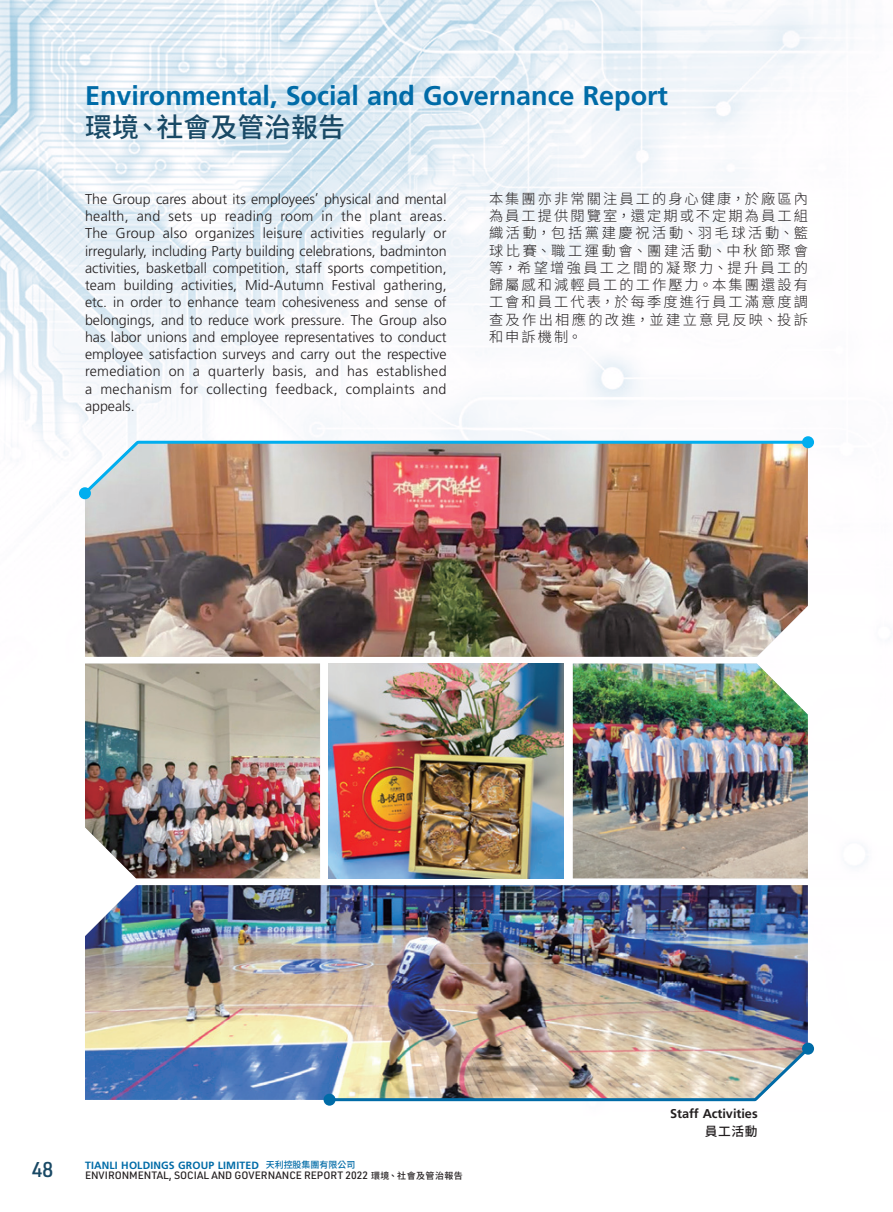
<style>
.page{position:relative;width:893px;height:1212px;background:#fff}
.page>*{position:absolute;margin:0;border:0;box-sizing:border-box;transform-origin:0 0}
.t1{font:700 27px "Frutiger LT Std";color:#006ba7}
.t2{font:500 27px "Source Han Sans TC";color:#194965}
.t3{font:500 21px "URWDIN";color:#194965}
.Body_Text{font:300 14.25px/17.2px "Frutiger LT Std";letter-spacing:.025em;color:#231f20;text-align:justify}
.C_Body_Text{font:300 14.25px/17.2px "Source Han Sans TC";letter-spacing:.145em;color:#231f20;text-align:justify}
.Body_Text-2{font:700 12.75px "Frutiger LT Std";color:#231f20}
.Body_Text-3{font:500 12.75px "Source Han Sans TC";color:#231f20}
.t4{font:500 10.5px "URWDIN";letter-spacing:-.005em;color:#231f20}
.t5{font:700 10.5px "Frutiger LT Std";letter-spacing:.015em;color:#006ba7}
.s1{font-family:"Source Han Sans TC";font-weight:500;font-size:9px}
.s2{font-family:"Source Han Sans TC";font-size:9px}
</style>
<div class="page">
<img style="left:0;top:0;width:868px;height:1106px">
<img style="left:85px;top:497px;width:723px;height:160px">
<img style="left:85px;top:885px;width:723px;height:215px">
<img style="left:85px;top:663px;width:235px;height:215px">
<img style="left:329px;top:663px;width:235px;height:215px">
<img style="left:573px;top:663px;width:235px;height:215px">
<img style="left:81px;top:439px;width:730px;height:58px">
<div style="left:802px;top:436px;width:12px;height:12px;background:#00aeef;border-radius:50%"></div>
<div style="left:79px;top:487px;width:12px;height:12px;background:#00aeef;border-radius:50%"></div>
<img style="left:327px;top:1044px;width:485px;height:59px">
<div style="left:324px;top:1094px;width:12px;height:12px;background:#006ba7;border-radius:50%"></div>
<div style="left:802px;top:1043px;width:12px;height:12px;background:#006ba7;border-radius:50%"></div>
<h1 class="t1" style="left:85px;top:80px;width:584px">Environmental, Social and Governance Report</h1>
<h1 class="t2" style="left:85px;top:112px;width:262px">環境、社會及管治報告</h1>
<p class="Body_Text" style="left:85px;top:191px;width:363px">The Group cares about its employees’ physical and mental health, and sets up reading room in the plant areas.<br>The Group also organizes leisure activities regularly or irregularly, including Party building celebrations, badminton activities, basketball competition, staff sports competition, team building activities, Mid-Autumn Festival gathering, etc. in order to enhance team cohesiveness and sense of belongings, and to reduce work pressure. The Group also has labor unions and employee representatives to conduct employee satisfaction surveys and carry out the respective remediation on a quarterly basis, and has established a mechanism for collecting feedback, complaints and appeals.</p>
<p class="C_Body_Text" style="left:489px;top:190px;width:320px">本集團亦非常關注員工的身心健康，於廠區內為員工提供閱覽室，還定期或不定期為員工組織活動，包括黨建慶祝活動、羽毛球活動、籃球比賽、職工運動會、團建活動、中秋節聚會等，希望增強員工之間的凝聚力、提升員工的歸屬感和減輕員工的工作壓力。本集團還設有工會和員工代表，於每季度進行員工滿意度調查及作出相應的改進，並建立意見反映、投訴和申訴機制。</p>
<h2 class="t3" style="left:31px;top:1156px;width:24px">48</h2>
<p class="t5" style="left:85px;top:1159px;width:272px">TIANLI HOLDINGS GROUP LIMITED <span class="s1">天利控股集團有限公司</span></p>
<p class="t4" style="left:85px;top:1168px;width:379px">ENVIRONMENTAL, SOCIAL AND GOVERNANCE REPORT 2022 <span class="s2">環境、社會及管治報告</span></p>
<p class="Body_Text-2" style="left:670px;top:1106px;width:89px">Staff Activities</p>
<p class="Body_Text-3" style="left:705px;top:1124px;width:54px">員工活動</p>
</div>
